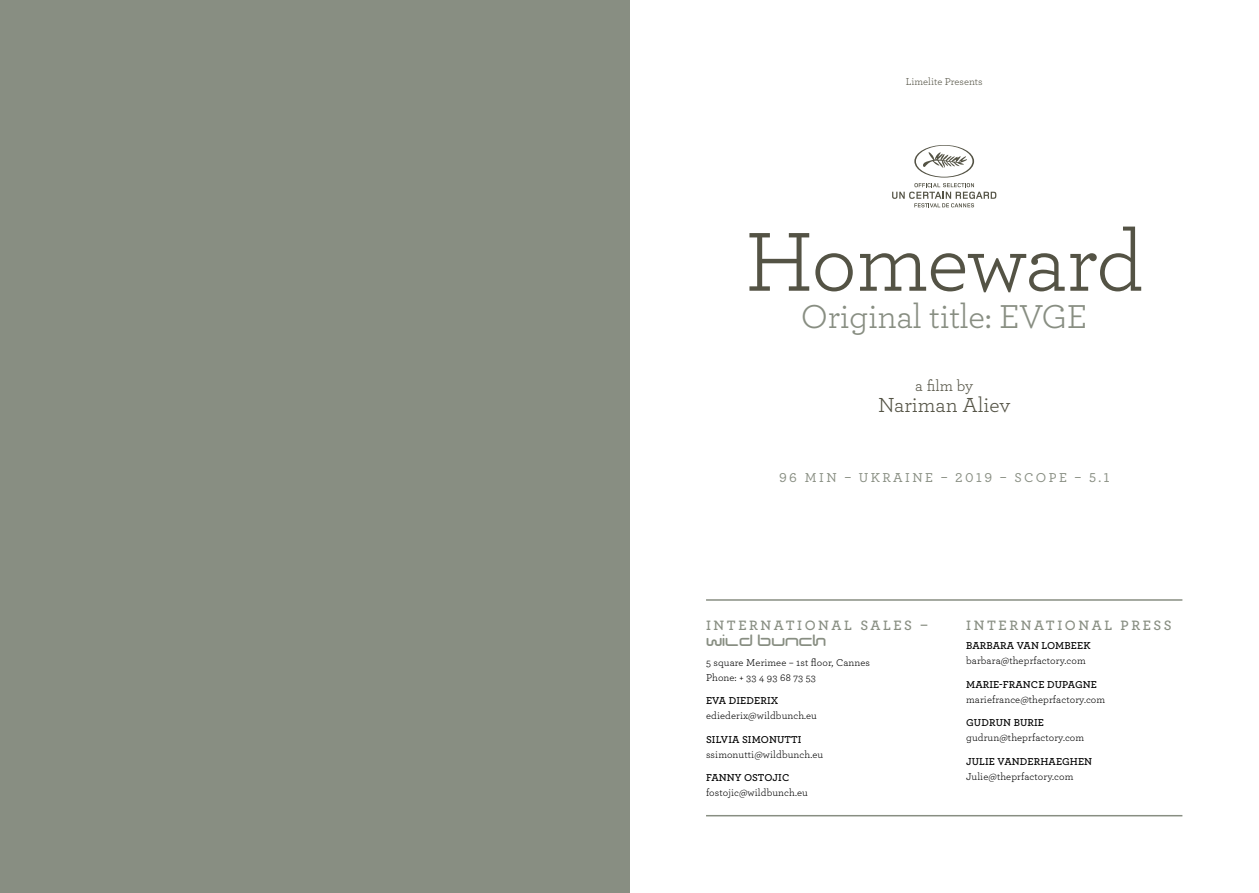
<style>
.page{position:relative;width:1259px;height:893px;background:#fff}
.page>*{position:absolute;margin:0;border:0;box-sizing:border-box;transform-origin:0 0}
.t1{font:87.6px "Archer";letter-spacing:-.02em;color:#545345}
.t2{font:34.8px "Archer";letter-spacing:-.01em;color:#888e82}
.t3{font:21.3px "Archer";color:#545345}
.t4{font:16.05px "Archer";color:#545345}
.t5{font:600 14.25px "Archer";letter-spacing:.18em;color:#888e82}
.t6{font:800 14.1px "Euphoric";color:#888e82}
.t7{font:500 13.5px "Archer";letter-spacing:.18em;color:#888e82}
.t8{font:10.5px/15px "Archer";letter-spacing:.01em;color:#000}
.t9{font:600 10.5px "Archer";letter-spacing:.01em;color:#000}
.t10{font:10.5px "Archer";color:#545345}
</style>
<div class="page">
<div style="left:0;top:0;width:629px;height:893px;background:#888e82"></div>
<hr style="left:706px;top:599px;width:476px;height:2px;background:#888e82">
<svg style="left:892px;top:145px;width:104px;height:62px"></svg>
<hr style="left:706px;top:815px;width:476px;height:1px;background:#888e82">
<p class="t10" style="left:905px;top:74px;width:78px">Limelite Presents</p>
<h1 class="t1" style="left:745px;top:201px;width:400px">Homeward</h1>
<h2 class="t2" style="left:801px;top:292px;width:288px">Original title: EVGE</h2>
<h3 class="t4" style="left:915px;top:374px;width:60px">a film by</h3>
<h3 class="t3" style="left:878px;top:390px;width:134px">Nariman Aliev</h3>
<p class="t7" style="left:779px;top:467px;width:332px">96 MIN – UKRAINE – 2019 – SCOPE – 5.1</p>
<h3 class="t5" style="left:706px;top:615px;width:223px">INTERNATIONAL SALES –</h3>
<h3 class="t6" style="left:706px;top:632px;width:122px">wild bunch</h3>
<p class="t8" style="left:706px;top:654px;width:165px">5 square Merimee – 1st floor, Cannes<br>Phone: + 33 4 93 68 73 53</p>
<p class="t9" style="left:706px;top:693px;width:74px">EVA DIEDERIX</p>
<p class="t8" style="left:706px;top:708px;width:112px">ediederix@wildbunch.eu</p>
<p class="t9" style="left:706px;top:731px;width:97px">SILVIA SIMONUTTI</p>
<p class="t8" style="left:706px;top:746px;width:119px">ssimonutti@wildbunch.eu</p>
<p class="t9" style="left:706px;top:770px;width:85px">FANNY OSTOJIC</p>
<p class="t8" style="left:706px;top:785px;width:103px">fostojic@wildbunch.eu</p>
<h3 class="t5" style="left:966px;top:615px;width:207px">INTERNATIONAL PRESS</h3>
<p class="t9" style="left:966px;top:638px;width:126px">BARBARA VAN LOMBEEK</p>
<p class="t8" style="left:966px;top:653px;width:121px">barbara@theprfactory.com</p>
<p class="t9" style="left:966px;top:676px;width:132px">MARIE-FRANCE DUPAGNE</p>
<p class="t8" style="left:966px;top:691px;width:141px">mariefrance@theprfactory.com</p>
<p class="t9" style="left:966px;top:715px;width:79px">GUDRUN BURIE</p>
<p class="t8" style="left:966px;top:730px;width:120px">gudrun@theprfactory.com</p>
<p class="t9" style="left:966px;top:753px;width:127px">JULIE VANDERHAEGHEN</p>
<p class="t8" style="left:966px;top:768px;width:109px">Julie@theprfactory.com</p>
</div>
